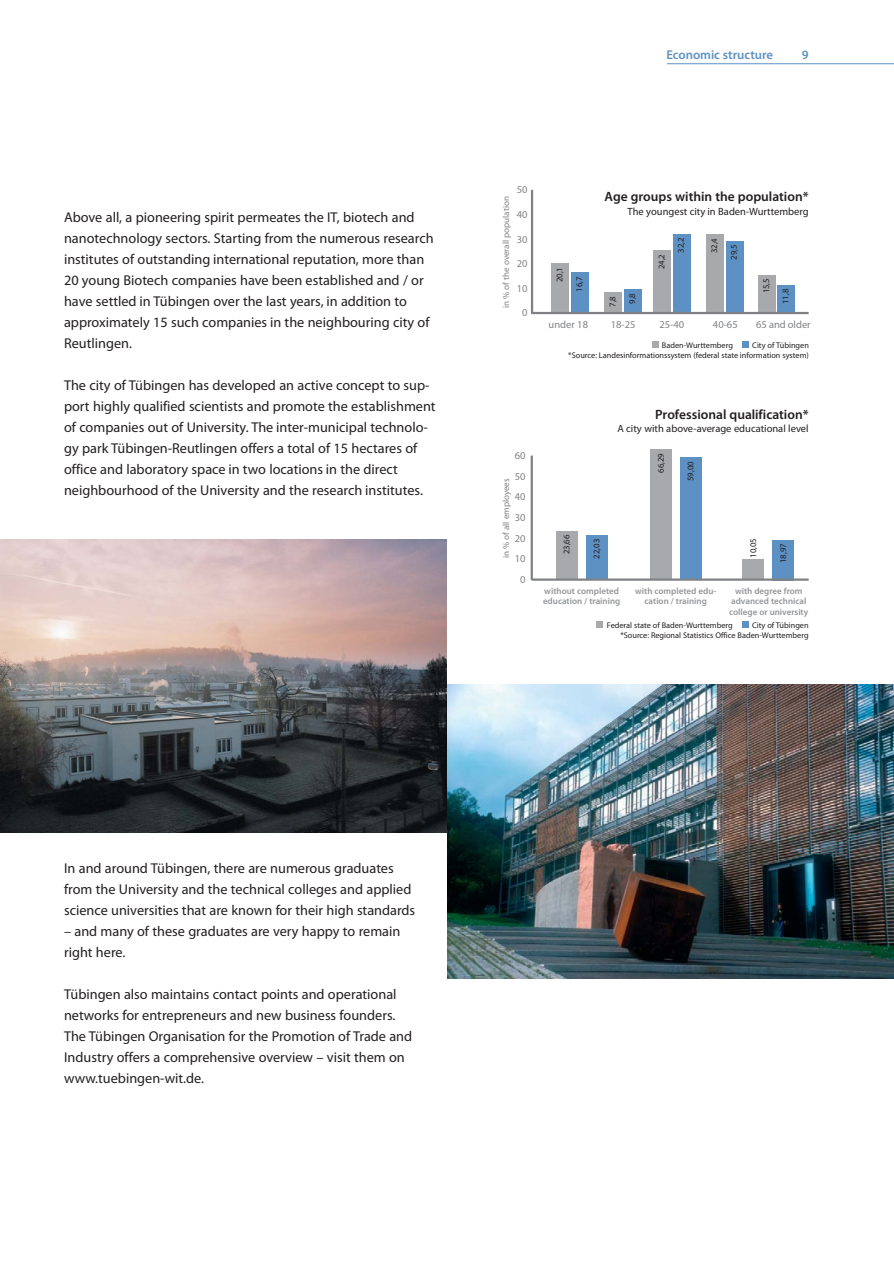
<style>
.page{position:relative;width:894px;height:1263px;background:#fff}
.page>*{position:absolute;margin:0;border:0;box-sizing:border-box;transform-origin:0 0}
.t1{font:14.25px/21px "Myriad Pro";color:#231f20}
.t2{font:600 13.5px "Myriad Pro";color:#231f20}
.t3{font:600 12.75px "Myriad Pro";color:#5d91c3}
.t4{font:10.5px "Myriad Pro";color:#231f20}
.t5{font:10.5px/20.7px "Myriad Pro";color:#808285;text-align:center}
.t6{font:600 9px/10.8px "Myriad Pro";color:#939598;text-align:center}
.t7{font:9px "Myriad Pro";color:#808285}
.t8{font:8.7px "Myriad Pro";color:#231f20}
.t9{font:8.25px/9.9px "Myriad Pro";color:#231f20;text-align:right}
</style>
<div class="page">
<img style="left:0;top:63px;width:893px;height:916px">
<p class="t1" style="left:64px;top:208px;width:371px">Above all, a pioneering spirit permeates the IT, biotech and nanotechnology sectors. Starting from the numerous research institutes of outstanding international reputation, more than 20 young Biotech companies have been established and / or have settled in Tübingen over the last years, in addition to approximately 15 such companies in the neighbouring city of Reutlingen.</p>
<p class="t1" style="left:64px;top:376px;width:373px">The city of Tübingen has developed an active concept to sup&shy;port highly qualified scientists and promote the establishment of companies out of University. The inter-municipal technolo&shy;gy park Tübingen-Reutlingen offers a total of 15 hectares of office and laboratory space in two locations in the direct neighbourhood of the University and the research institutes.</p>
<p class="t3" style="left:666px;top:50px;width:108px">Economic structure</p>
<p class="t3" style="left:801px;top:50px;width:8px">9</p>
<p class="t5" style="left:516px;top:180px;width:12px">50</p>
<p class="t5" style="left:516px;top:205px;width:12px">40</p>
<p class="t5" style="left:516px;top:230px;width:12px">30</p>
<p class="t5" style="left:516px;top:254px;width:12px">20</p>
<p class="t5" style="left:516px;top:279px;width:12px">10</p>
<p class="t5" style="left:522px;top:303px;width:7px">0</p>
<p class="t7" style="left:502px;top:308px;width:113px;rotate:-90deg">in % of the overall population</p>
<p class="t2" style="left:604px;top:192px;width:205px">Age groups within the population*</p>
<p class="t4" style="left:627px;top:207px;width:182px">The youngest city in Baden-Wurttemberg</p>
<p class="t8" style="left:677px;top:253px;width:17px;rotate:-90deg">32,2</p>
<p class="t8" style="left:711px;top:253px;width:17px;rotate:-90deg">32,4</p>
<p class="t8" style="left:730px;top:260px;width:17px;rotate:-90deg">29,5</p>
<p class="t8" style="left:658px;top:269px;width:17px;rotate:-90deg">24,2</p>
<p class="t8" style="left:556px;top:282px;width:17px;rotate:-90deg">20,1</p>
<p class="t8" style="left:575px;top:292px;width:17px;rotate:-90deg">16,7</p>
<p class="t8" style="left:762px;top:293px;width:17px;rotate:-90deg">15,5</p>
<p class="t8" style="left:782px;top:304px;width:17px;rotate:-90deg">11,8</p>
<p class="t8" style="left:609px;top:307px;width:12px;rotate:-90deg">7,8</p>
<p class="t8" style="left:628px;top:304px;width:12px;rotate:-90deg">9,8</p>
<p class="t5" style="left:548px;top:315px;width:41px">under 18</p>
<p class="t5" style="left:610px;top:315px;width:26px">18-25</p>
<p class="t5" style="left:659px;top:315px;width:26px">25-40</p>
<p class="t5" style="left:712px;top:315px;width:26px">40-65</p>
<p class="t5" style="left:756px;top:315px;width:56px">65 and older</p>
<p class="t9" style="left:568px;top:341px;width:242px">City of Tübingen<br>*Source: Landesinformationssystem (federal state information system)</p>
<p class="t9" style="left:661px;top:341px;width:73px">Baden-Wurttemberg</p>
<p class="t5" style="left:515px;top:446px;width:12px">60<br>50<br>40<br>30<br>20<br>10<br>0</p>
<p class="t7" style="left:502px;top:558px;width:81px;rotate:-90deg">in % of all employees</p>
<p class="t2" style="left:655px;top:409px;width:155px">Professional qualification*</p>
<p class="t4" style="left:617px;top:424px;width:193px">A city with above-average educational level</p>
<p class="t8" style="left:563px;top:554px;width:21px;rotate:-90deg">23,66</p>
<p class="t8" style="left:593px;top:558px;width:21px;rotate:-90deg">22,03</p>
<p class="t8" style="left:657px;top:473px;width:21px;rotate:-90deg">66,29</p>
<p class="t8" style="left:687px;top:481px;width:21px;rotate:-90deg">59,00</p>
<p class="t8" style="left:750px;top:558px;width:21px;rotate:-90deg">10,05</p>
<p class="t8" style="left:779px;top:563px;width:21px;rotate:-90deg">18,97</p>
<p class="t6" style="left:543px;top:586px;width:79px;text-align:left">without completed education / training</p>
<p class="t6" style="left:635px;top:586px;width:83px">with completed edu&shy;cation / training</p>
<p class="t6" style="left:729px;top:586px;width:81px">with degree from advanced technical college or university</p>
<p class="t9" style="left:607px;top:621px;width:127px">Federal state of Baden-Wurttemberg</p>
<p class="t9" style="left:620px;top:621px;width:190px">City of Tübingen<br>*Source: Regional Statistics Office Baden-Wurttemberg</p>
<p class="t1" style="left:64px;top:859px;width:352px">In and around Tübingen, there are numerous graduates from the University and the technical colleges and applied science universities that are known for their high standards</p>
<p class="t1" style="left:64px;top:922px;width:338px">– and many of these graduates are very happy to remain right here.</p>
<p class="t1" style="left:64px;top:985px;width:349px">Tübingen also maintains contact points and operational networks for entrepreneurs and new business founders.<br>The Tübingen Organisation for the Promotion of Trade and Industry offers a comprehensive overview – visit them on www.tuebingen-wit.de.</p>
</div>
